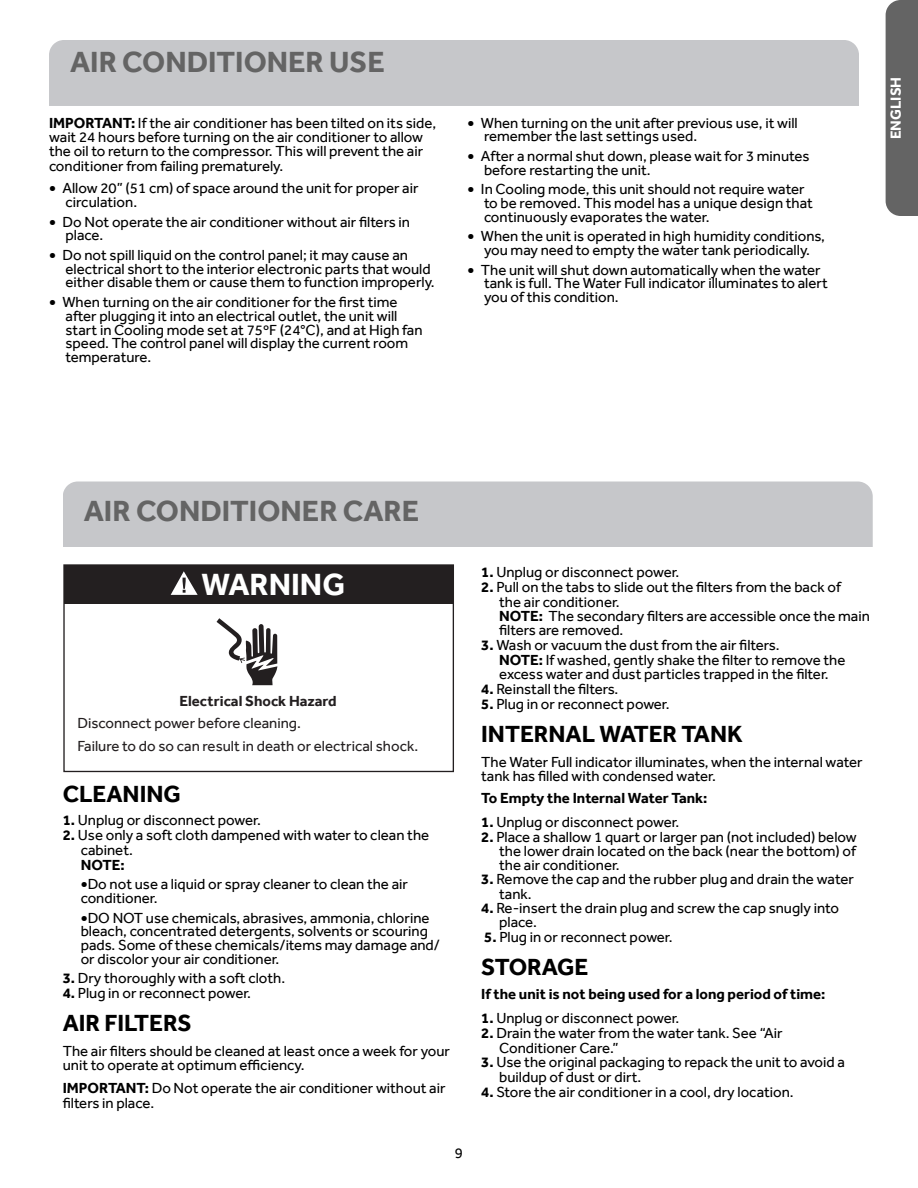
<style>
.page{position:relative;width:918px;height:1188px;background:#fff}
.page>*{position:absolute;margin:0;border:0;box-sizing:border-box;transform-origin:0 0}
.Paragraph_Style1{font:700 31.5px "Effra";color:#fff}
.Paragraph_Style1-2{font:700 30px "Effra";color:#646464}
.Paragraph_Style23{font:700 24px "Effra";color:#000}
.Paragraph_Style11{font:700 24px "Effra";color:#000}
.Paragraph_Style14{font:700 24px "Effra";letter-spacing:-.015em;color:#000}
.Paragraph_Style66{font:15px/13.6px "Effra";color:#000}
.Paragraph_Style14-2{font:15px/14.2px "Effra";color:#000}
.Paragraph_Style9{font:15px/13.6px "Effra";color:#000}
.Paragraph_Style1-3{font:15px/15px "Effra";color:#000}
.Paragraph_Style25{font:15px/13.6px "Effra";color:#000}
.Paragraph_Style74{font:15px/13.6px "Effra";color:#000}
.Paragraph_Style48{font:15px/14.2px "Effra";color:#000;text-align:justify}
.Paragraph_Style75{font:15px/14.2px "Effra";color:#000}
.Paragraph_Style11-2{font:15px/14.2px "Effra";color:#000}
.Paragraph_Style76{font:15px/14.2px "Effra";color:#000}
.Paragraph_Style13{font:15px/13.6px "Effra";color:#000}
.Paragraph_Style24{font:15px "Effra";color:#000}
.Paragraph_Style20{font:15px "Effra";color:#000}
.Paragraph_Style14-3{font:700 15px "Effra";color:#000}
.Paragraph_Style73{font:15px/13.6px "Effra";color:#000}
.Paragraph_Style1-4{font:15px "Effra";color:#231f20}
.Paragraph_Style11-3{font:15px "Effra";color:#231f20}
.Paragraph_Style8{font:15px "Effra";color:#000}
.Paragraph_Style27{font:700 15px "Effra";color:#231f20}
.Paragraph_Style38{font:15px "Effra";color:#000}
.Paragraph_Style72{font:15px "Effra";color:#000}
.Paragraph_Style1-5{font:700 15px "Effra";color:#fff}
.Paragraph_Style72-2{font:700 15px "Effra";color:#000}
.s1{font-weight:700}
.s2{font-weight:700;font-size:18px}
</style>
<div class="page">
<div style="left:886px;top:0;width:32px;height:216px;background:#646464"></div>
<div style="left:63px;top:482px;width:810px;height:65px;background:#c6c7ca"></div>
<div style="left:63px;top:564px;width:391px;height:208px;border:1px solid #231f20"></div>
<div style="left:64px;top:565px;width:389px;height:39px;background:#231f20"></div>
<svg style="left:171px;top:571px;width:27px;height:24px"></svg>
<svg style="left:217px;top:618px;width:60px;height:67px"></svg>
<div style="left:49px;top:40px;width:810px;height:66px;background:#c6c7ca"></div>
<p class="Paragraph_Style1-2" style="left:70px;top:44px;width:316px">AIR CONDITIONER USE</p>
<p class="Paragraph_Style14-2" style="left:49px;top:116px;width:389px"><span class="s1">IMPORTANT:</span> If the air conditioner has been tilted on its side, wait 24 hours before turning on the air conditioner to allow the oil to return to the compressor. This will prevent the air conditioner from failing prematurely.</p>
<p class="Paragraph_Style66" style="left:66px;top:181px;width:355px;text-indent:-16px"><span class="s2">•</span> Allow 20” (51 cm) of space around the unit for proper air circulation.</p>
<p class="Paragraph_Style9" style="left:66px;top:215px;width:346px;text-indent:-16px"><span class="s2">•</span> Do Not operate the air conditioner without air filters in place.</p>
<p class="Paragraph_Style66" style="left:66px;top:248px;width:371px;text-indent:-16px"><span class="s2">•</span> Do not spill liquid on the control panel; it may cause an electrical short to the interior electronic parts that would either disable them or cause them to function improperly.</p>
<p class="Paragraph_Style25" style="left:66px;top:295px;width:359px;text-indent:-16px"><span class="s2">•</span> When turning on the air conditioner for the first time after plugging it into an electrical outlet, the unit will start in Cooling mode set at 75ºF (24°C), and at High fan speed. The control panel will display the current room temperature.</p>
<p class="Paragraph_Style9" style="left:484px;top:116px;width:315px;text-indent:-16px"><span class="s2">•</span> When turning on the unit after previous use, it will remember the last settings used.</p>
<p class="Paragraph_Style9" style="left:484px;top:149px;width:327px;text-indent:-16px"><span class="s2">•</span> After a normal shut down, please wait for 3 minutes before restarting the unit.</p>
<p class="Paragraph_Style66" style="left:484px;top:182px;width:331px;text-indent:-16px"><span class="s2">•</span> In Cooling mode, this unit should not require water to be removed. This model has a unique design that continuously evaporates the water.</p>
<p class="Paragraph_Style9" style="left:468px;top:229px;width:359px;text-align:center"><span class="s2">•</span> When the unit is operated in high humidity conditions, you may need to empty the water tank periodically.</p>
<p class="Paragraph_Style13" style="left:484px;top:263px;width:345px;text-indent:-16px"><span class="s2">•</span> The unit will shut down automatically when the water tank is full. The Water Full indicator illuminates to alert you of this condition.</p>
<p class="Paragraph_Style1-5" style="left:887px;top:139px;width:64px;rotate:-90deg">ENGLISH</p>
<p class="Paragraph_Style1-2" style="left:84px;top:493px;width:337px">AIR CONDITIONER CARE</p>
<p class="Paragraph_Style1" style="left:201px;top:565px;width:145px">WARNING</p>
<p class="Paragraph_Style27" style="left:180px;top:692px;width:159px">Electrical Shock Hazard</p>
<p class="Paragraph_Style11-3" style="left:78px;top:714px;width:225px">Disconnect power before cleaning.</p>
<p class="Paragraph_Style1-4" style="left:78px;top:737px;width:342px">Failure to do so can result in death or electrical shock.</p>
<p class="Paragraph_Style11" style="left:63px;top:780px;width:120px">CLEANING</p>
<p class="Paragraph_Style24" style="left:63px;top:811px;width:200px"><span class="s1">1.</span> Unplug or disconnect power.</p>
<p class="Paragraph_Style1-3" style="left:81px;top:827px;width:350px;text-indent:-18px"><span class="s1">2.</span> Use only a soft cloth dampened with water to clean the cabinet.</p>
<p class="Paragraph_Style72-2" style="left:81px;top:856px;width:45px">NOTE:</p>
<p class="Paragraph_Style73" style="left:81px;top:877px;width:329px"><span class="s2">•</span>Do not use a liquid or spray cleaner to clean the air conditioner.</p>
<p class="Paragraph_Style74" style="left:81px;top:911px;width:361px"><span class="s2">•</span>DO NOT use chemicals, abrasives, ammonia, chlorine bleach, concentrated detergents, solvents or scouring pads. Some of these chemicals/items may damage and/ or discolor your air conditioner.</p>
<p class="Paragraph_Style24" style="left:63px;top:969px;width:224px"><span class="s1">3.</span> Dry thoroughly with a soft cloth.</p>
<p class="Paragraph_Style20" style="left:63px;top:984px;width:190px"><span class="s1">4.</span> Plug in or reconnect power.</p>
<p class="Paragraph_Style23" style="left:63px;top:1009px;width:130px">AIR FILTERS</p>
<p class="Paragraph_Style14-2" style="left:63px;top:1044px;width:389px">The air filters should be cleaned at least once a week for your unit to operate at optimum efficiency.</p>
<p class="Paragraph_Style11-2" style="left:63px;top:1081px;width:384px"><span class="s1">IMPORTANT:</span> Do Not operate the air conditioner without air filters in place.</p>
<p class="Paragraph_Style1-3" style="left:455px;top:1146px;width:10px">9</p>
<p class="Paragraph_Style1-3" style="left:481px;top:564px;width:200px"><span class="s1">1.</span> Unplug or disconnect power.</p>
<p class="Paragraph_Style1-3" style="left:481px;top:579px;width:361px"><span class="s1">2.</span> Pull on the tabs to slide out the filters from the back of</p>
<p class="Paragraph_Style38" style="left:499px;top:593px;width:122px">the air conditioner.</p>
<p class="Paragraph_Style75" style="left:499px;top:609px;width:372px"><span class="s1">NOTE:</span> The secondary filters are accessible once the main filters are removed.</p>
<p class="Paragraph_Style14-2" style="left:481px;top:638px;width:300px"><span class="s1">3.</span> Wash or vacuum the dust from the air filters.</p>
<p class="Paragraph_Style75" style="left:499px;top:652px;width:348px"><span class="s1">NOTE:</span> If washed, gently shake the filter to remove the excess water and dust particles trapped in the filter.</p>
<p class="Paragraph_Style24" style="left:481px;top:680px;width:139px"><span class="s1">4.</span> Reinstall the filters.</p>
<p class="Paragraph_Style20" style="left:481px;top:695px;width:190px"><span class="s1">5.</span> Plug in or reconnect power.</p>
<p class="Paragraph_Style23" style="left:481px;top:720px;width:263px">INTERNAL WATER TANK</p>
<p class="Paragraph_Style11-2" style="left:481px;top:754px;width:383px">The Water Full indicator illuminates, when the internal water tank has filled with condensed water.</p>
<p class="Paragraph_Style14-3" style="left:481px;top:790px;width:228px">To Empty the Internal Water Tank:</p>
<p class="Paragraph_Style8" style="left:481px;top:814px;width:200px"><span class="s1">1.</span> Unplug or disconnect power.</p>
<p class="Paragraph_Style48" style="left:499px;top:829px;width:359px;text-indent:-18px"><span class="s1">2.</span> Place a shallow 1 quart or larger pan (not included) below the lower drain located on the back (near the bottom) of the air conditioner.</p>
<p class="Paragraph_Style48" style="left:499px;top:872px;width:356px;text-indent:-18px"><span class="s1">3.</span> Remove the cap and the rubber plug and drain the water tank.</p>
<p class="Paragraph_Style76" style="left:499px;top:901px;width:341px;text-indent:-18px"><span class="s1">4.</span> Re-insert the drain plug and screw the cap snugly into place.</p>
<p class="Paragraph_Style20" style="left:484px;top:928px;width:190px"><span class="s1">5.</span> Plug in or reconnect power.</p>
<p class="Paragraph_Style14" style="left:481px;top:953px;width:109px">STORAGE</p>
<p class="Paragraph_Style14-3" style="left:481px;top:985px;width:346px">If the unit is not being used for a long period of time:</p>
<p class="Paragraph_Style24" style="left:481px;top:1009px;width:200px"><span class="s1">1.</span> Unplug or disconnect power.</p>
<p class="Paragraph_Style1-3" style="left:481px;top:1026px;width:303px"><span class="s1">2.</span> Drain the water from the water tank. See “Air</p>
<p class="Paragraph_Style72" style="left:499px;top:1039px;width:121px">Conditioner Care.”</p>
<p class="Paragraph_Style76" style="left:499px;top:1055px;width:347px;text-indent:-18px"><span class="s1">3.</span> Use the original packaging to repack the unit to avoid a buildup of dust or dirt.</p>
<p class="Paragraph_Style1-3" style="left:481px;top:1084px;width:314px"><span class="s1">4.</span> Store the air conditioner in a cool, dry location.</p>
</div>
